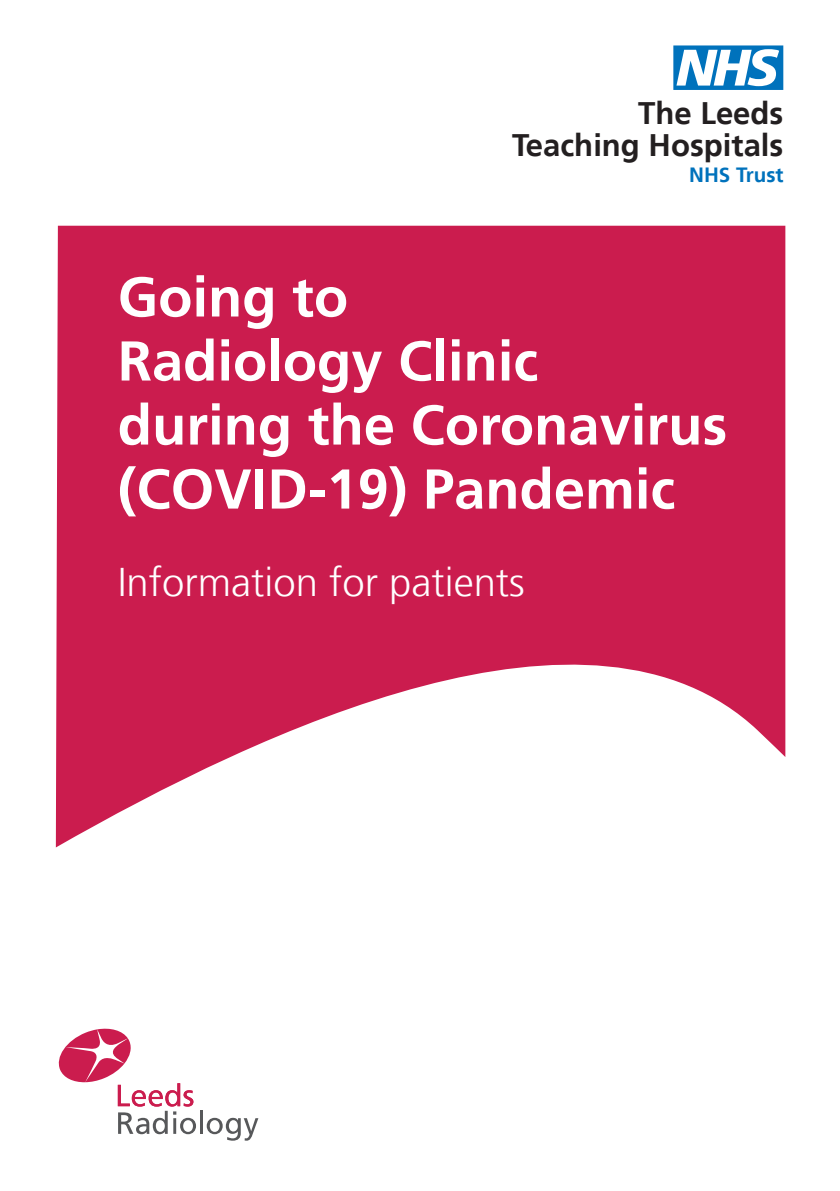
<style>
.page{position:relative;width:840px;height:1191px;background:#fff}
.page>*{position:absolute;margin:0;border:0;box-sizing:border-box;transform-origin:0 0}
.t1{font:62.2px "NHS";color:#0072bc}
.Cover_title_A{font:700 56px/64px "Frutiger LT";color:#fff}
.Cover_title_B{font:300 40px "Frutiger LT";color:#fff}
.t2{font:700 31px "Frutiger LT";color:#231f20}
.t3{font:700 20.6px "Frutiger LT";color:#0072bc}
</style>
<div class="page">
<svg style="left:56px;top:226px;width:728px;height:621px;fill:#cb1c4e"></svg>
<hr style="left:200px;top:1110px;width:3px;height:23px;background:#57585a">
<svg style="left:206px;top:1117px;width:52px;height:23px"></svg>
<svg style="left:58px;top:1028px;width:138px;height:106px"></svg>
<p class="t1" style="left:673px;top:33px;width:111px">n</p>
<p class="t2" style="left:638px;top:95px;width:147px">The Leeds</p>
<p class="t2" style="left:512px;top:127px;width:273px">Teaching Hospitals</p>
<p class="t3" style="left:688px;top:162px;width:96px">NHS Trust</p>
<p class="Cover_title_A" style="left:118px;top:265px;width:610px">Going to<br>Radiology Clinic<br>during the Coronavirus (COVID-19) Pandemic</p>
<p class="Cover_title_B" style="left:118px;top:560px;width:408px">Information for patients</p>
</div>
